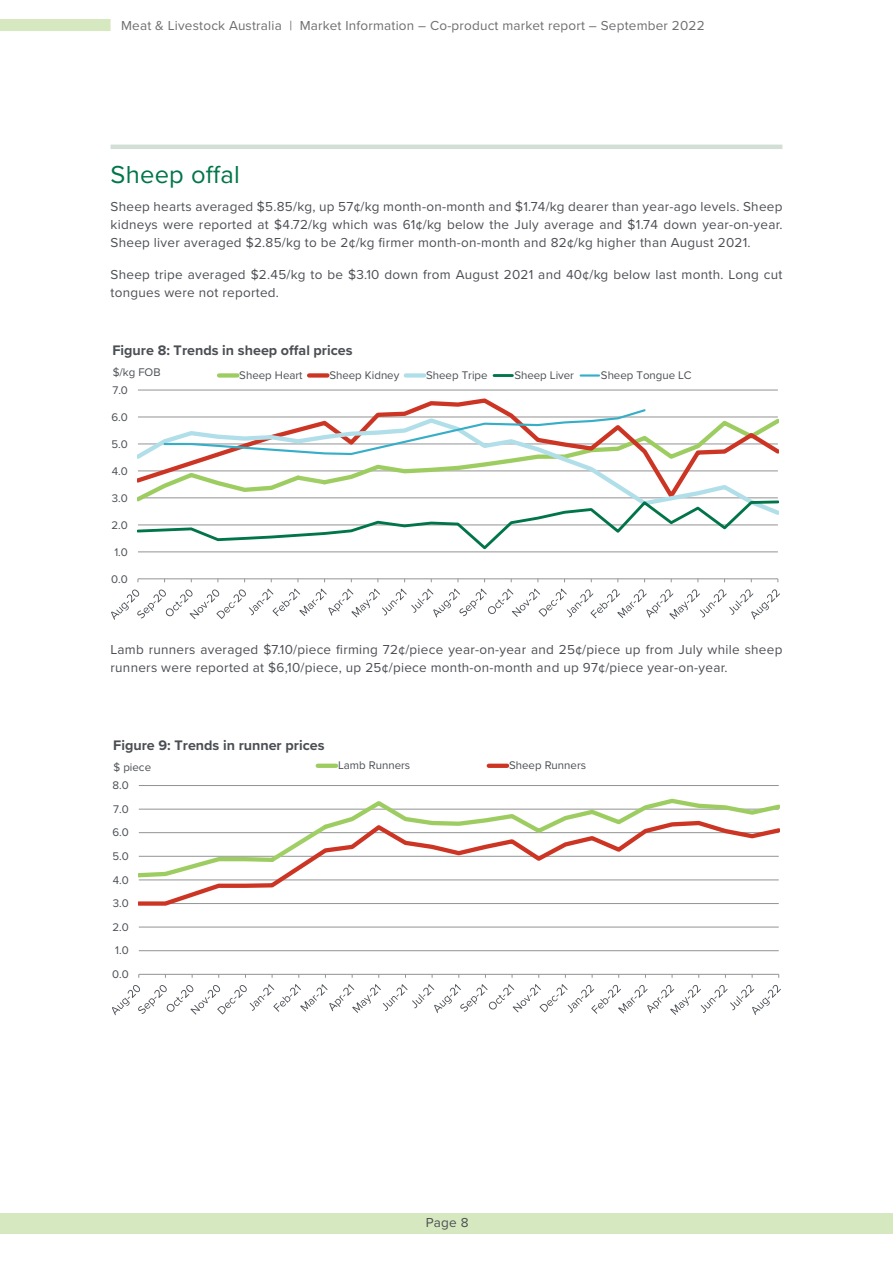
<style>
.page{position:relative;width:893px;height:1263px;background:#fff}
.page>*{position:absolute;margin:0;border:0;box-sizing:border-box;transform-origin:0 0}
.MLA_Sub_Heading{font:25.5px "Proxima Nova";letter-spacing:.01em;color:#00764a}
.t1{font:700 14.4px "Proxima Nova";color:#4b4f54}
.MLA_Paragraph{font:13.5px/18px "Proxima Nova";letter-spacing:.02em;color:#4d4f54}
.t2{font:13.5px "Proxima Nova";letter-spacing:.015em;color:#6e6d71}
.t3{font:11.4px "Proxima Nova";color:#4b4f54}
</style>
<div class="page">
<div style="left:0;top:19px;width:111px;height:12px;background:#d6e8bf"></div>
<div style="left:0;top:1213px;width:893px;height:21px;background:#d6e8bf"></div>
<hr style="left:111px;top:145px;width:671px;height:4px;background:#d2dfd7">
<hr style="left:138px;top:390px;width:640px;height:1px;background:#929395">
<hr style="left:138px;top:578px;width:640px;height:1px;background:#929395">
<svg style="left:413px;top:398px;width:89px;height:10px"></svg>
<svg style="left:138px;top:416px;width:641px;height:83px"></svg>
<svg style="left:138px;top:499px;width:641px;height:53px"></svg>
<svg style="left:162px;top:408px;width:485px;height:48px"></svg>
<svg style="left:111px;top:588px;width:669px;height:32px"></svg>
<div style="left:219px;top:373px;width:18px;height:5px;background:#9dcd61"></div>
<div style="left:309px;top:373px;width:18px;height:5px;background:#cc3524"></div>
<div style="left:406px;top:373px;width:18px;height:5px;background:#b1dfe9"></div>
<hr style="left:494px;top:374px;width:18px;height:3px;background:#007549">
<hr style="left:581px;top:374px;width:18px;height:3px;background:#36aec8">
<hr style="left:139px;top:950px;width:640px;height:1px;background:#929395">
<hr style="left:139px;top:927px;width:640px;height:1px;background:#929395">
<hr style="left:139px;top:785px;width:640px;height:1px;background:#929395">
<hr style="left:139px;top:974px;width:640px;height:1px;background:#929395">
<svg style="left:139px;top:798px;width:640px;height:21px"></svg>
<svg style="left:139px;top:819px;width:640px;height:87px"></svg>
<svg style="left:112px;top:984px;width:669px;height:31px"></svg>
<hr style="left:318px;top:764px;width:18px;height:4px;background:#9dcd61">
<hr style="left:489px;top:764px;width:18px;height:4px;background:#cc3524">
<p class="t2" style="left:121px;top:15px;width:585px">Meat &amp; Livestock Australia | Market Information – Co-product market report – September 2022</p>
<p class="MLA_Sub_Heading" style="left:111px;top:156px;width:131px">Sheep offal</p>
<p class="MLA_Paragraph" style="left:111px;top:196px;width:673px;text-align:justify">Sheep hearts averaged $5.85/kg, up 57¢/kg month-on-month and $1.74/kg dearer than year-ago levels. Sheep kidneys were reported at $4.72/kg which was 61¢/kg below the July average and $1.74 down year-on-year.<br>Sheep liver averaged $2.85/kg to be 2¢/kg firmer month-on-month and 82¢/kg higher than August 2021.</p>
<p class="MLA_Paragraph" style="left:111px;top:265px;width:673px">Sheep tripe averaged $2.45/kg to be $3.10 down from August 2021 and 40¢/kg below last month. Long cut tongues were not reported.</p>
<p class="t1" style="left:112px;top:339px;width:242px">Figure 8: Trends in sheep offal prices</p>
<p class="t3" style="left:239px;top:367px;width:65px">Sheep Heart</p>
<p class="t3" style="left:329px;top:367px;width:71px">Sheep Kidney</p>
<p class="t3" style="left:426px;top:367px;width:63px">Sheep Tripe</p>
<p class="t3" style="left:514px;top:367px;width:61px">Sheep Liver</p>
<p class="t3" style="left:601px;top:367px;width:92px">Sheep Tongue LC</p>
<p class="t3" style="left:113px;top:363px;width:49px">$/kg FOB</p>
<p class="t3" style="left:112px;top:381px;width:17px">7.0</p>
<p class="t3" style="left:112px;top:408px;width:18px">6.0</p>
<p class="t3" style="left:112px;top:435px;width:18px">5.0</p>
<p class="t3" style="left:112px;top:462px;width:18px">4.0</p>
<p class="t3" style="left:112px;top:489px;width:18px">3.0</p>
<p class="t3" style="left:112px;top:516px;width:18px">2.0</p>
<p class="t3" style="left:114px;top:543px;width:15px">1.0</p>
<p class="t3" style="left:111px;top:570px;width:18px">0.0</p>
<p class="MLA_Paragraph" style="left:111px;top:640px;width:673px">Lamb runners averaged $7.10/piece firming 72¢/piece year-on-year and 25¢/piece up from July while sheep runners were reported at $6,10/piece, up 25¢/piece month-on-month and up 97¢/piece year-on-year.</p>
<p class="t1" style="left:113px;top:735px;width:213px">Figure 9: Trends in runner prices</p>
<p class="t3" style="left:114px;top:759px;width:39px">$ piece</p>
<p class="t3" style="left:112px;top:777px;width:18px">8.0</p>
<p class="t3" style="left:113px;top:800px;width:17px">7.0</p>
<p class="t3" style="left:112px;top:824px;width:18px">6.0</p>
<p class="t3" style="left:112px;top:848px;width:18px">5.0</p>
<p class="t3" style="left:113px;top:871px;width:18px">4.0</p>
<p class="t3" style="left:113px;top:895px;width:18px">3.0</p>
<p class="t3" style="left:112px;top:918px;width:18px">2.0</p>
<p class="t3" style="left:115px;top:942px;width:15px">1.0</p>
<p class="t3" style="left:112px;top:966px;width:18px">0.0</p>
<p class="t3" style="left:338px;top:757px;width:74px">Lamb Runners</p>
<p class="t3" style="left:509px;top:757px;width:79px">Sheep Runners</p>
<p class="MLA_Paragraph" style="left:426px;top:1213px;width:44px">Page 8</p>
</div>
